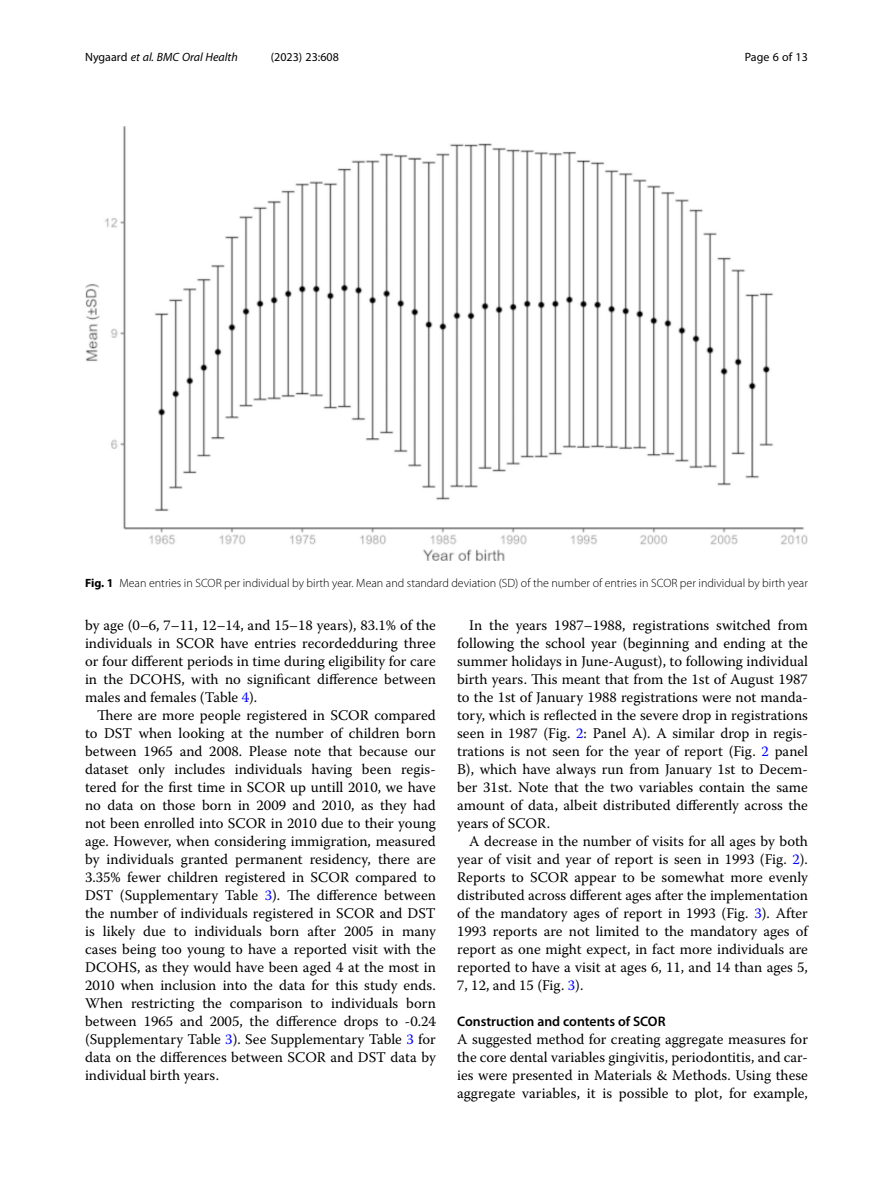
<style>
.page{position:relative;width:893px;height:1191px;background:#fff}
.page>*{position:absolute;margin:0;border:0;box-sizing:border-box;transform-origin:0 0}
.Body_Text_Indent{font:14.7px/18px "Warnock Pro";color:#000;text-align:justify}
.Body_Text{font:14.7px/18px "Warnock Pro";color:#000;text-align:justify}
.Head_2{font:600 13.8px "Myriad Pro";color:#000}
.Figure_Caption{font:300 12px "Myriad Pro";color:#000}
.t1{font:italic 12px "Myriad Pro";color:#000}
.t2{font:12px "Myriad Pro";color:#000}
.s1{font-style:normal}
.s2{font-weight:700}
.s3{color:#00f}
</style>
<div class="page">
<img style="left:85px;top:126px;width:723px;height:434px">
<p class="t1" style="left:85px;top:50px;width:154px"><span class="s1">Nygaard</span> et al. BMC Oral Health</p>
<p class="t2" style="left:271px;top:50px;width:70px">(2023) 23:608</p>
<p class="t2" style="left:745px;top:50px;width:65px">Page 6 of 13</p>
<p class="Figure_Caption" style="left:85px;top:577px;width:724px"><span class="s2">Fig. 1</span> Mean entries in SCOR per individual by birth year. Mean and standard deviation (SD) of the number of entries in SCOR per individual by birth year</p>
<p class="Body_Text" style="left:85px;top:616px;width:352px">by age (0–6, 7–11, 12–14, and 15–18 years), 83.1% of the individuals in SCOR have entries recordedduring three or four different periods in time during eligibility for care in the DCOHS, with no significant difference between males and females (Table <span class="s3">4</span>).</p>
<p class="Body_Text_Indent" style="left:85px;top:706px;width:352px;text-indent:12px">There are more people registered in SCOR compared to DST when looking at the number of children born between 1965 and 2008. Please note that because our dataset only includes individuals having been regis&shy;tered for the first time in SCOR up untill 2010, we have no data on those born in 2009 and 2010, as they had not been enrolled into SCOR in 2010 due to their young age. However, when considering immigration, measured by individuals granted permanent residency, there are 3.35% fewer children registered in SCOR compared to DST (Supplementary Table <span class="s3">3</span>). The difference between the number of individuals registered in SCOR and DST is likely due to individuals born after 2005 in many cases being too young to have a reported visit with the DCOHS, as they would have been aged 4 at the most in 2010 when inclusion into the data for this study ends.<br>When restricting the comparison to individuals born between 1965 and 2005, the difference drops to -0.24 (Supplementary Table <span class="s3">3</span>). See Supplementary Table <span class="s3">3</span> for data on the differences between SCOR and DST data by individual birth years.</p>
<p class="Body_Text_Indent" style="left:457px;top:616px;width:352px;text-indent:12px">In the years 1987–1988, registrations switched from following the school year (beginning and ending at the summer holidays in June-August), to following individual birth years. This meant that from the 1st of August 1987 to the 1st of January 1988 registrations were not manda&shy;tory, which is reflected in the severe drop in registrations seen in 1987 (Fig. <span class="s3">2</span>: Panel A). A similar drop in regis&shy;trations is not seen for the year of report (Fig. <span class="s3">2</span> panel B), which have always run from January 1st to Decem&shy;ber 31st. Note that the two variables contain the same amount of data, albeit distributed differently across the years of SCOR.</p>
<p class="Body_Text_Indent" style="left:457px;top:832px;width:352px;text-indent:12px">A decrease in the number of visits for all ages by both year of visit and year of report is seen in 1993 (Fig. <span class="s3">2</span>).<br>Reports to SCOR appear to be somewhat more evenly distributed across different ages after the implementation of the mandatory ages of report in 1993 (Fig. <span class="s3">3</span>). After 1993 reports are not limited to the mandatory ages of report as one might expect, in fact more individuals are reported to have a visit at ages 6, 11, and 14 than ages 5, 7, 12, and 15 (Fig. <span class="s3">3</span>).</p>
<p class="Head_2" style="left:457px;top:1013px;width:210px">Construction and contents of SCOR</p>
<p class="Body_Text" style="left:457px;top:1030px;width:352px">A suggested method for creating aggregate measures for the core dental variables gingivitis, periodontitis, and car&shy;ies were presented in Materials &amp; Methods. Using these aggregate variables, it is possible to plot, for example,</p>
</div>
